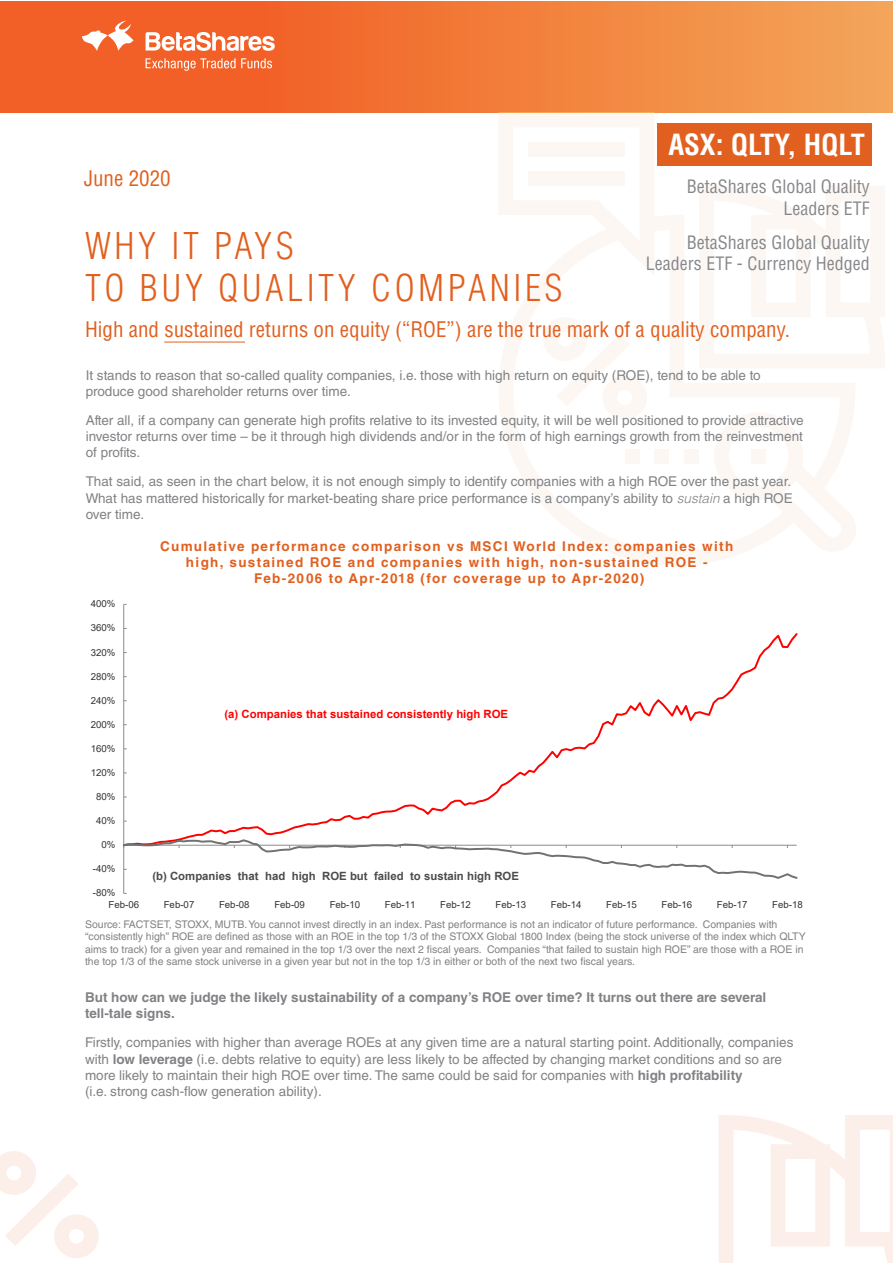
<style>
.page{position:relative;width:893px;height:1263px;background:#fff}
.page>*{position:absolute;margin:0;border:0;box-sizing:border-box;transform-origin:0 0}
.t1{font:300 condensed 36px/42px "Helvetica LT Std";letter-spacing:.1em;color:#e1601f}
.t2{font:700 condensed 28.5px "Helvetica LT Std";color:#fff}
.t3{font:condensed 21px "Helvetica LT Std";color:#e1601f}
.t4{font:condensed 18px/21.6px "Helvetica LT Std";color:#86888b;text-align:right}
.t5{font:13.5px/16.2px "Helvetica LT Std";color:#808285}
.t6{font:700 13.5px/16.2px "Helvetica LT Std";letter-spacing:.1em;color:#e1601f;text-align:center}
.t7{font:700 13.5px/16.2px "Helvetica LT Std";color:#808285}
.t8{font:700 11.4px "Arial";color:#4b4b4b}
.t9{font:700 11.4px "Arial";color:#f00}
.t10{font:10.5px/12.6px "Helvetica LT Std";color:#808285}
.t11{font:9.75px "Arial";color:#333}
.s1{font-weight:300;font-style:italic}
.s2{font-weight:700}
</style>
<div class="page">
<svg style="left:856px;top:186px;width:29px;height:182px"></svg>
<svg style="left:499px;top:113px;width:357px;height:452px"></svg>
<div style="left:528px;top:142px;width:97px;height:14px;background:#fdf7f4"></div>
<div style="left:528px;top:171px;width:97px;height:15px;background:#fdf7f4"></div>
<div style="left:751px;top:449px;width:15px;height:14px;background:#fdf7f4"></div>
<div style="left:684px;top:449px;width:15px;height:14px;background:#fdf7f4"></div>
<div style="left:654px;top:449px;width:15px;height:14px;background:#fdf7f4"></div>
<div style="left:625px;top:449px;width:15px;height:14px;background:#fdf7f4"></div>
<div style="left:0;top:1px;width:893px;height:112px;background:linear-gradient(to right,#f2521c,#f3a155)"></div>
<div style="left:657px;top:123px;width:215px;height:43px;background:#e1601f"></div>
<svg style="left:82px;top:21px;width:52px;height:30px"></svg>
<svg style="left:146px;top:32px;width:129px;height:19px"></svg>
<svg style="left:146px;top:58px;width:126px;height:13px"></svg>
<svg style="left:719px;top:1115px;width:174px;height:148px"></svg>
<svg style="left:0;top:1151px;width:99px;height:107px"></svg>
<hr style="left:164px;top:342px;width:81px;height:1px;background:#e1601f">
<hr style="left:123px;top:604px;width:1px;height:289px;background:#8c8c8c">
<svg style="left:124px;top:631px;width:673px;height:207px"></svg>
<svg style="left:123px;top:838px;width:674px;height:42px"></svg>
<p class="t3" style="left:84px;top:165px;width:88px">June 2020</p>
<p class="t1" style="left:85px;top:225px;width:479px">WHY IT PAYS<br>TO BUY QUALITY COMPANIES</p>
<p class="t2" style="left:668px;top:127px;width:198px">ASX: QLTY, HQLT</p>
<p class="t4" style="left:687px;top:175px;width:184px">BetaShares Global Quality<br>Leaders ETF</p>
<p class="t4" style="left:646px;top:231px;width:225px">BetaShares Global Quality<br>Leaders ETF - Currency Hedged</p>
<p class="t3" style="left:85px;top:316px;width:707px">High and sustained returns on equity (“ROE”) are the true mark of a quality company.</p>
<p class="t5" style="left:86px;top:367px;width:676px">It stands to reason that so-called quality companies, i.e. those with high return on equity (ROE), tend to be able to produce good shareholder returns over time.</p>
<p class="t5" style="left:86px;top:412px;width:719px;text-align:justify">After all, if a company can generate high profits relative to its invested equity, it will be well positioned to provide attractive investor returns over time – be it through high dividends and/or in the form of high earnings growth from the reinvestment of profits.</p>
<p class="t5" style="left:86px;top:473px;width:709px;text-align:justify">That said, as seen in the chart below, it is not enough simply to identify companies with a high ROE over the past year.<br>What has mattered historically for market-beating share price performance is a company’s ability to <span class="s1">sustain</span> a high ROE over time.</p>
<p class="t11" style="left:91px;top:597px;width:26px">400%</p>
<p class="t11" style="left:91px;top:621px;width:26px">360%</p>
<p class="t11" style="left:91px;top:645px;width:26px">320%</p>
<p class="t11" style="left:91px;top:669px;width:26px">280%</p>
<p class="t11" style="left:91px;top:694px;width:26px">240%</p>
<p class="t11" style="left:91px;top:718px;width:26px">200%</p>
<p class="t11" style="left:91px;top:742px;width:26px">160%</p>
<p class="t11" style="left:91px;top:766px;width:26px">120%</p>
<p class="t11" style="left:96px;top:790px;width:21px">80%</p>
<p class="t11" style="left:96px;top:814px;width:21px">40%</p>
<p class="t11" style="left:101px;top:838px;width:15px">0%</p>
<p class="t11" style="left:93px;top:862px;width:24px">-40%</p>
<p class="t11" style="left:93px;top:886px;width:24px">-80%</p>
<p class="t6" style="left:160px;top:538px;width:575px">Cumulative performance comparison vs MSCI World Index: companies with high, sustained ROE and companies with high, non-sustained ROE -<br>Feb-2006 to Apr-2018 (for coverage up to Apr-2020)</p>
<p class="t9" style="left:224px;top:706px;width:285px">(a) Companies that sustained consistently high ROE</p>
<p class="t8" style="left:152px;top:868px;width:368px">(b) Companies that had high ROE but failed to sustain high ROE</p>
<p class="t11" style="left:108px;top:898px;width:32px">Feb-06</p>
<p class="t11" style="left:164px;top:898px;width:32px">Feb-07</p>
<p class="t11" style="left:219px;top:898px;width:32px">Feb-08</p>
<p class="t11" style="left:274px;top:898px;width:32px">Feb-09</p>
<p class="t11" style="left:330px;top:898px;width:32px">Feb-10</p>
<p class="t11" style="left:385px;top:898px;width:32px">Feb-11</p>
<p class="t11" style="left:440px;top:898px;width:32px">Feb-12</p>
<p class="t11" style="left:496px;top:898px;width:32px">Feb-13</p>
<p class="t11" style="left:551px;top:898px;width:32px">Feb-14</p>
<p class="t11" style="left:606px;top:898px;width:32px">Feb-15</p>
<p class="t11" style="left:661px;top:898px;width:32px">Feb-16</p>
<p class="t11" style="left:717px;top:898px;width:32px">Feb-17</p>
<p class="t11" style="left:772px;top:898px;width:32px">Feb-18</p>
<p class="t10" style="left:85px;top:917px;width:722px">Source: FACTSET, STOXX, MUTB. You cannot invest directly in an index. Past performance is not an indicator of future performance. Companies with “consistently high” ROE are defined as those with an ROE in the top 1/3 of the STOXX Global 1800 Index (being the stock universe of the index which QLTY aims to track) for a given year and remained in the top 1/3 over the next 2 fiscal years. Companies “that failed to sustain high ROE” are those with a ROE in the top 1/3 of the same stock universe in a given year but not in the top 1/3 in either or both of the next two fiscal years.</p>
<p class="t7" style="left:85px;top:989px;width:683px">But how can we judge the likely sustainability of a company’s ROE over time? It turns out there are several tell-tale signs.</p>
<p class="t5" style="left:85px;top:1034px;width:710px">Firstly, companies with higher than average ROEs at any given time are a natural starting point. Additionally, companies with <span class="s2">low leverage</span> (i.e. debts relative to equity) are less likely to be affected by changing market conditions and so are more likely to maintain their high ROE over time. The same could be said for companies with <span class="s2">high profitability<br></span>(i.e. strong cash-flow generation ability).</p>
</div>
